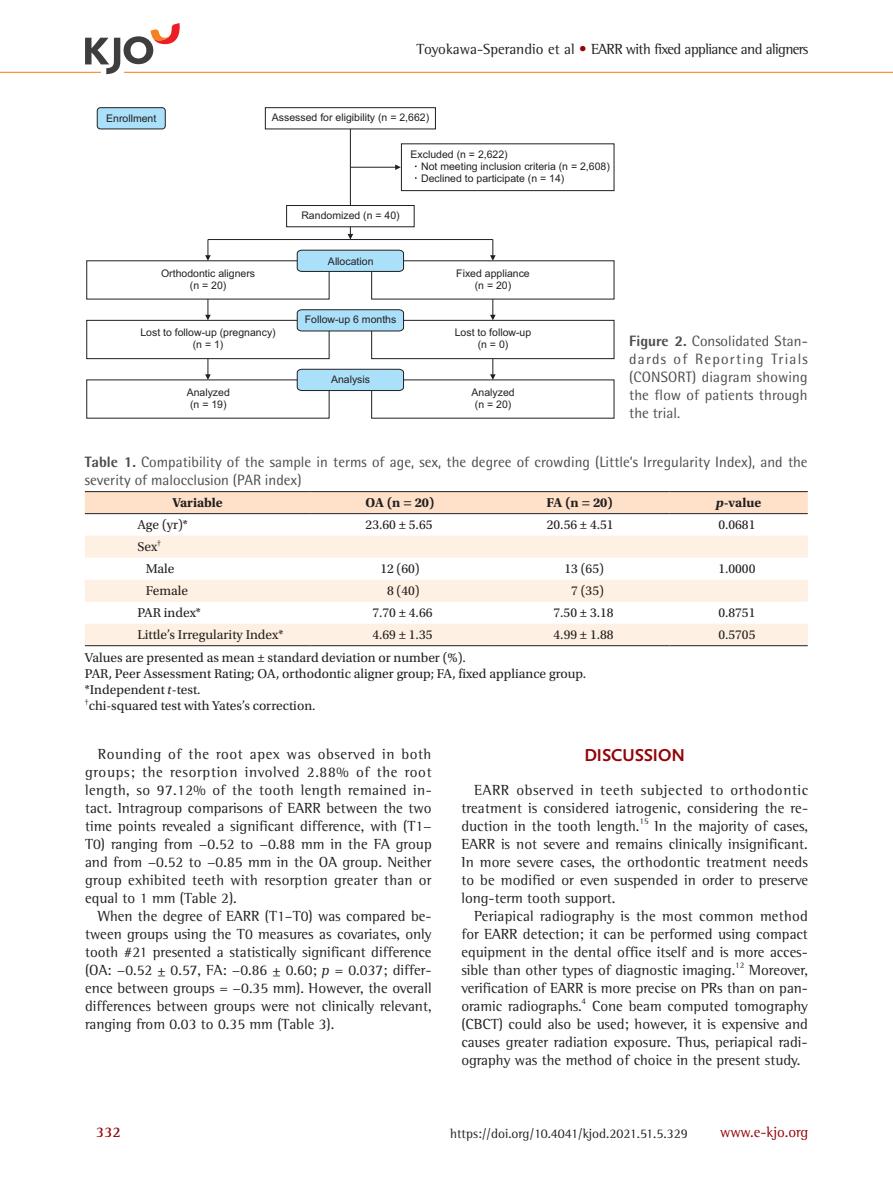
<style>
.page{position:relative;width:893px;height:1191px;background:#fff}
.page>*{position:absolute;margin:0;border:0;box-sizing:border-box;transform-origin:0 0}
.t1{font:700 18px "Nexus Sans";color:#920407}
.t2{font:15px/18px "Rotis Semi Serif Std";color:#231f20;text-align:justify}
.t3{font:15px/18px "Rotis Semi Sans Std";color:#4b4c4d;text-align:justify}
.t4{font:15px "Rotis Semi Serif Std";letter-spacing:-.04em;color:#231f20}
.t5{font:15px "Rotis Semi Serif Std";color:#920407}
.t6{font:700 15px "Rotis Semi Serif Std";color:#920407}
.t7{font:13.5px/16.2px "Utopia Std";color:#231f20}
.t8{font:13.5px "Rotis Semi Serif Std";color:#231f20}
.t9{font:700 13.5px "Utopia Std";color:#231f20}
.t10{font:10.5px/11.7px "Arial";color:#231f20;text-align:center}
.t11{font:8.7px "Rotis Semi Serif Std";color:#231f20}
.t12{font:7.8px "Utopia Std";color:#231f20}
.s1{color:#920407}
.s2{font-weight:800}
.s3{font-style:italic}
</style>
<div class="page">
<hr style="left:0;top:72px;width:893px;height:1px;background:#f58220">
<svg style="left:85px;top:23px;width:95px;height:51px"></svg>
<div style="left:97px;top:108px;width:68px;height:21px;background:#aae0f9;border-radius:3px"></div>
<div style="left:97px;top:107px;width:69px;height:22px;border:1px solid #231f20;border-radius:3px"></div>
<svg style="left:86px;top:260px;width:529px;height:159px"></svg>
<svg style="left:207px;top:143px;width:408px;height:174px"></svg>
<svg style="left:205px;top:315px;width:6px;height:5px"></svg>
<svg style="left:490px;top:299px;width:6px;height:21px"></svg>
<svg style="left:205px;top:359px;width:6px;height:21px"></svg>
<svg style="left:490px;top:359px;width:6px;height:21px"></svg>
<svg style="left:296px;top:309px;width:108px;height:23px;background:#9fcde3"></svg>
<svg style="left:296px;top:368px;width:108px;height:23px;background:#a0cee3"></svg>
<svg style="left:205px;top:107px;width:291px;height:165px"></svg>
<div style="left:286px;top:205px;width:129px;height:22px;background:#fff;border:1px solid #231f20"></div>
<div style="left:85px;top:492px;width:723px;height:21px;background:#fee1c8"></div>
<svg style="left:85px;top:535px;width:723px;height:110px;fill:#fef0e2"></svg>
<hr style="left:85px;top:491px;width:225px;height:1px;background:#231f20">
<hr style="left:310px;top:491px;width:180px;height:1px;background:#231f20">
<hr style="left:490px;top:491px;width:180px;height:1px;background:#231f20">
<hr style="left:670px;top:491px;width:138px;height:1px;background:#231f20">
<hr style="left:85px;top:513px;width:225px;height:1px;background:#231f20">
<hr style="left:310px;top:513px;width:180px;height:1px;background:#231f20">
<hr style="left:490px;top:513px;width:180px;height:1px;background:#231f20">
<hr style="left:670px;top:513px;width:138px;height:1px;background:#231f20">
<hr style="left:85px;top:645px;width:225px;height:1px;background:#231f20">
<hr style="left:310px;top:645px;width:180px;height:1px;background:#231f20">
<hr style="left:490px;top:645px;width:180px;height:1px;background:#231f20">
<hr style="left:670px;top:645px;width:138px;height:1px;background:#231f20">
<p class="t10" style="left:106px;top:112px;width:52px">Enrollment</p>
<p class="t4" style="left:417px;top:40px;width:393px">Toyokawa-Sperandio et al <span class="s1">•</span> EARR with fixed appliance and aligners</p>
<p class="t10" style="left:272px;top:112px;width:159px">Assessed for eligibility (n = 2,662)</p>
<p class="t10" style="left:301px;top:209px;width:100px">Randomized (n = 40)</p>
<p class="t10" style="left:421px;top:149px;width:190px;text-align:left;text-indent:-11px">Excluded (n = 2,622)<br>Not meeting inclusion criteria (n = 2,608)<br>Declined to participate (n = 14)</p>
<p class="t10" style="left:328px;top:255px;width:47px">Allocation</p>
<p class="t10" style="left:161px;top:267px;width:95px">Orthodontic aligners (n = 20)</p>
<p class="t10" style="left:456px;top:267px;width:75px">Fixed appliance (n = 20)</p>
<p class="t10" style="left:455px;top:327px;width:78px">Lost to follow-up (n=0)</p>
<p class="t10" style="left:472px;top:386px;width:45px">Analyzed (n = 20)</p>
<p class="t10" style="left:305px;top:313px;width:93px">Follow-up 6 months</p>
<p class="t10" style="left:140px;top:327px;width:137px">Lost to follow-up (pregnancy) (n=1)</p>
<p class="t3" style="left:629px;top:331px;width:180px"><span class="s2">Figure 2.</span> Consolidated Stan&shy;dards of Reporting Trials (CONSORT) diagram showing the flow of patients through the trial.</p>
<p class="t3" style="left:85px;top:452px;width:724px"><span class="s2">Table 1.</span> Compatibility of the sample in terms of age, sex, the degree of crowding (Little’s Irregularity Index), and the severity of malocclusion (PAR index)</p>
<p class="t9" style="left:172px;top:495px;width:52px">Variable</p>
<p class="t9" style="left:365px;top:495px;width:71px">OA (n = 20)</p>
<p class="t9" style="left:547px;top:495px;width:68px">FA (n = 20)</p>
<p class="t9" style="left:715px;top:495px;width:47px"><span class="s3">p</span>-value</p>
<p class="t7" style="left:137px;top:517px;width:52px">Age (yr)*</p>
<p class="t7" style="left:366px;top:517px;width:68px">23.60 ± 5.65</p>
<p class="t7" style="left:547px;top:517px;width:68px">20.56 ± 4.51</p>
<p class="t7" style="left:718px;top:517px;width:39px">0.0681</p>
<p class="t7" style="left:137px;top:539px;width:21px">Sex</p>
<p class="t12" style="left:157px;top:538px;width:5px">†</p>
<p class="t7" style="left:146px;top:561px;width:30px">Male</p>
<p class="t7" style="left:380px;top:561px;width:41px">12 (60)</p>
<p class="t7" style="left:564px;top:561px;width:41px">13 (65)</p>
<p class="t7" style="left:718px;top:561px;width:39px">1.0000</p>
<p class="t7" style="left:146px;top:583px;width:44px">Female</p>
<p class="t7" style="left:387px;top:583px;width:34px">8 (40)</p>
<p class="t7" style="left:571px;top:583px;width:34px">7 (35)</p>
<p class="t7" style="left:137px;top:605px;width:65px">PAR index*</p>
<p class="t7" style="left:372px;top:605px;width:62px">7.70 ± 4.66</p>
<p class="t7" style="left:553px;top:605px;width:62px">7.50 ± 3.18</p>
<p class="t7" style="left:718px;top:605px;width:39px">0.8751</p>
<p class="t7" style="left:137px;top:627px;width:147px">Little’s Irregularity Index*</p>
<p class="t7" style="left:372px;top:627px;width:62px">4.69 ± 1.35</p>
<p class="t7" style="left:553px;top:627px;width:62px">4.99 ± 1.88</p>
<p class="t7" style="left:718px;top:627px;width:39px">0.5705</p>
<p class="t7" style="left:85px;top:649px;width:503px">Values are presented as mean ± standard deviation or number (%).<br>PAR, Peer Assessment Rating; OA, orthodontic aligner group; FA, fixed appliance group. *Independent <span class="s3">t</span>-test.</p>
<p class="t12" style="left:85px;top:697px;width:5px">†</p>
<p class="t7" style="left:89px;top:698px;width:228px">chi-squared test with Yates’s correction.</p>
<p class="t10" style="left:331px;top:373px;width:41px">Analysis</p>
<p class="t10" style="left:187px;top:386px;width:45px">Analyzed (n = 19)</p>
<p class="t2" style="left:85px;top:745px;width:348px;text-indent:13px">Rounding of the root apex was observed in both groups; the resorption involved 2.88% of the root length, so 97.12% of the tooth length remained in&shy;tact. Intragroup comparisons of EARR between the two time points revealed a significant difference, with (T1− T0) ranging from −0.52 to −0.88 mm in the FA group and from −0.52 to −0.85 mm in the OA group. Neither group exhibited teeth with resorption greater than or equal to 1 mm (Table 2).</p>
<p class="t2" style="left:85px;top:907px;width:348px;text-indent:13px">When the degree of EARR (T1–T0) was compared be&shy;tween groups using the T0 measures as covariates, only tooth #21 presented a statistically significant difference (OA: −0.52 ± 0.57, FA: −0.86 ± 0.60; <span class="s3">p</span> = 0.037; differ&shy;ence between groups = −0.35 mm). However, the overall differences between groups were not clinically relevant, ranging from 0.03 to 0.35 mm (Table 3).</p>
<p class="t1" style="left:584px;top:744px;width:102px">DISCUSSION</p>
<p class="t2" style="left:461px;top:781px;width:348px;text-indent:13px">EARR observed in teeth subjected to orthodontic treatment is considered iatrogenic, considering the re&shy;duction in the tooth length.</p>
<p class="t11" style="left:640px;top:816px;width:11px">15</p>
<p class="t2" style="left:461px;top:817px;width:348px;text-indent:193px">In the majority of cases, EARR is not severe and remains clinically insignificant.<br>In more severe cases, the orthodontic treatment needs to be modified or even suspended in order to preserve long-term tooth support.</p>
<p class="t2" style="left:461px;top:907px;width:348px;text-indent:13px">Periapical radiography is the most common method for EARR detection; it can be performed using compact equipment in the dental office itself and is more acces&shy;sible than other types of diagnostic imaging.</p>
<p class="t11" style="left:735px;top:960px;width:11px">12</p>
<p class="t2" style="left:461px;top:961px;width:348px;text-indent:288px">Moreover, verification of EARR is more precise on PRs than on pan&shy;oramic radiographs.</p>
<p class="t11" style="left:582px;top:996px;width:6px">4</p>
<p class="t2" style="left:461px;top:997px;width:348px;text-indent:131px">Cone beam computed tomography (CBCT) could also be used; however, it is expensive and causes greater radiation exposure. Thus, periapical radi&shy;ography was the method of choice in the present study.</p>
<p class="t6" style="left:96px;top:1122px;width:27px">332</p>
<p class="t8" style="left:450px;top:1125px;width:239px">https://doi.org/10.4041/kjod.2021.51.5.329</p>
<p class="t5" style="left:720px;top:1122px;width:90px">www.e-kjo.org</p>
</div>
